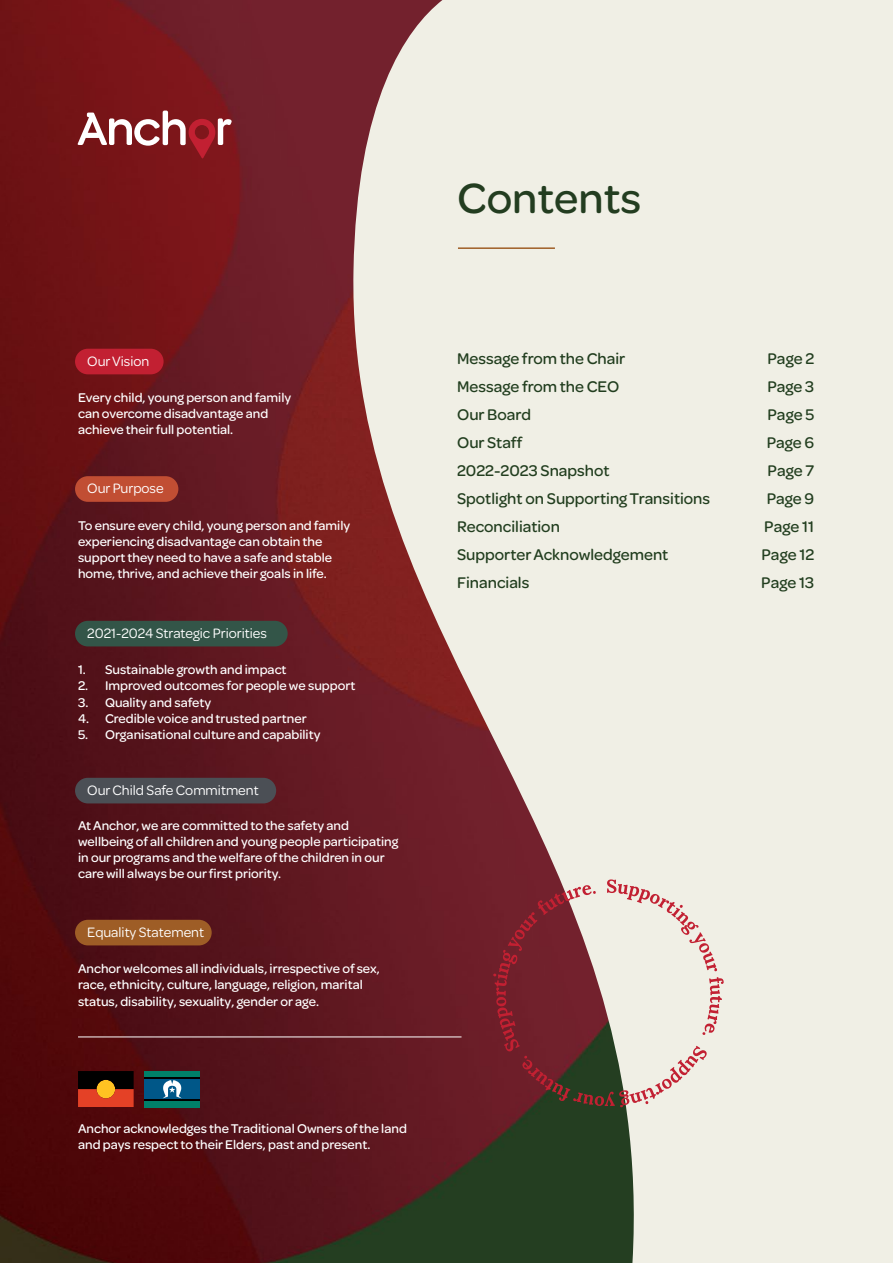
<style>
.page{position:relative;width:893px;height:1263px;background:#f0efe5}
.page>*{position:absolute;margin:0;border:0;box-sizing:border-box;transform-origin:0 0}
.t1{font:500 45px "Omnes";color:#233d20}
.t2{font:500 16.5px "Omnes";color:#223e1f}
.t3{font:14.55px "Omnes";color:#fff}
.t4{font:500 13.5px/16.2px "Omnes";color:#fff}
</style>
<div class="page">
<img style="left:0;top:0;width:634px;height:1263px">
<hr style="left:458px;top:247px;width:97px;height:2px;background:#9f5e26">
<hr style="left:78px;top:1036px;width:383px;height:1px;background:#fff">
<div style="left:75px;top:920px;width:137px;height:25px;background:#9e5d26;border-radius:13px"></div>
<div style="left:75px;top:349px;width:89px;height:25px;background:#c22032;border-radius:13px"></div>
<div style="left:75px;top:476px;width:103px;height:26px;background:#c14e33;border-radius:13px"></div>
<div style="left:75px;top:778px;width:201px;height:25px;background:#4b4f55;border-radius:13px"></div>
<div style="left:75px;top:621px;width:213px;height:25px;background:#335548;border-radius:13px"></div>
<svg style="left:78px;top:111px;width:154px;height:47px"></svg>
<svg style="left:78px;top:1071px;width:56px;height:35px"></svg>
<div style="left:145px;top:1071px;width:55px;height:6px;background:#008069"></div>
<div style="left:145px;top:1079px;width:55px;height:20px;background:#005788"></div>
<hr style="left:145px;top:1077px;width:55px;height:2px;background:#000">
<hr style="left:145px;top:1099px;width:55px;height:2px;background:#000">
<div style="left:145px;top:1101px;width:55px;height:6px;background:#008069"></div>
<svg style="left:163px;top:1080px;width:19px;height:18px"></svg>
<svg style="left:493px;top:879px;width:231px;height:228px"></svg>
<h1 class="t1" style="left:457px;top:167px;width:186px">Contents</h1>
<p class="t3" style="left:87px;top:351px;width:64px">Our Vision</p>
<p class="t4" style="left:78px;top:389px;width:215px">Every child, young person and family can overcome disadvantage and achieve their full potential.</p>
<p class="t3" style="left:87px;top:478px;width:78px">Our Purpose</p>
<p class="t4" style="left:78px;top:516px;width:274px">To ensure every child, young person and family experiencing disadvantage can obtain the support they need to have a safe and stable home, thrive, and achieve their goals in life.</p>
<p class="t3" style="left:87px;top:623px;width:181px">2021-2024 Strategic Priorities</p>
<p class="t4" style="left:78px;top:661px;width:210px">1. Sustainable growth and impact</p>
<p class="t4" style="left:78px;top:677px;width:279px">2. Improved outcomes for people we support</p>
<p class="t4" style="left:78px;top:693px;width:135px">3. Quality and safety</p>
<p class="t4" style="left:78px;top:709px;width:230px">4. Credible voice and trusted partner</p>
<p class="t4" style="left:78px;top:725px;width:244px">5. Organisational culture and capability</p>
<p class="t3" style="left:87px;top:780px;width:173px">Our Child Safe Commitment</p>
<p class="t4" style="left:78px;top:816px;width:322px">At Anchor, we are committed to the safety and wellbeing of all children and young people participating in our programs and the welfare of the children in our care will always be our first priority.</p>
<p class="t3" style="left:87px;top:922px;width:118px">Equality Statement</p>
<p class="t4" style="left:78px;top:960px;width:303px">Anchor welcomes all individuals, irrespective of sex, race, ethnicity, culture, language, religion, marital status, disability, sexuality, gender or age.</p>
<p class="t4" style="left:78px;top:1119px;width:330px">Anchor acknowledges the Traditional Owners of the land and pays respect to their Elders, past and present.</p>
<p class="t2" style="left:457px;top:348px;width:170px">Message from the Chair</p>
<p class="t2" style="left:767px;top:348px;width:48px">Page 2</p>
<p class="t2" style="left:457px;top:376px;width:164px">Message from the CEO</p>
<p class="t2" style="left:767px;top:376px;width:48px">Page 3</p>
<p class="t2" style="left:457px;top:404px;width:75px">Our Board</p>
<p class="t2" style="left:767px;top:404px;width:48px">Page 5</p>
<p class="t2" style="left:457px;top:432px;width:67px">Our Staff</p>
<p class="t2" style="left:767px;top:432px;width:49px">Page 6</p>
<p class="t2" style="left:457px;top:460px;width:154px">2022-2023 Snapshot</p>
<p class="t2" style="left:768px;top:460px;width:48px">Page 7</p>
<p class="t2" style="left:457px;top:488px;width:255px">Spotlight on Supporting Transitions</p>
<p class="t2" style="left:767px;top:488px;width:49px">Page 9</p>
<p class="t2" style="left:457px;top:516px;width:104px">Reconciliation</p>
<p class="t2" style="left:764px;top:516px;width:52px">Page 11</p>
<p class="t2" style="left:457px;top:544px;width:213px">Supporter Acknowledgement</p>
<p class="t2" style="left:761px;top:544px;width:54px">Page 12</p>
<p class="t2" style="left:457px;top:572px;width:74px">Financials</p>
<p class="t2" style="left:761px;top:572px;width:55px">Page 13</p>
</div>
